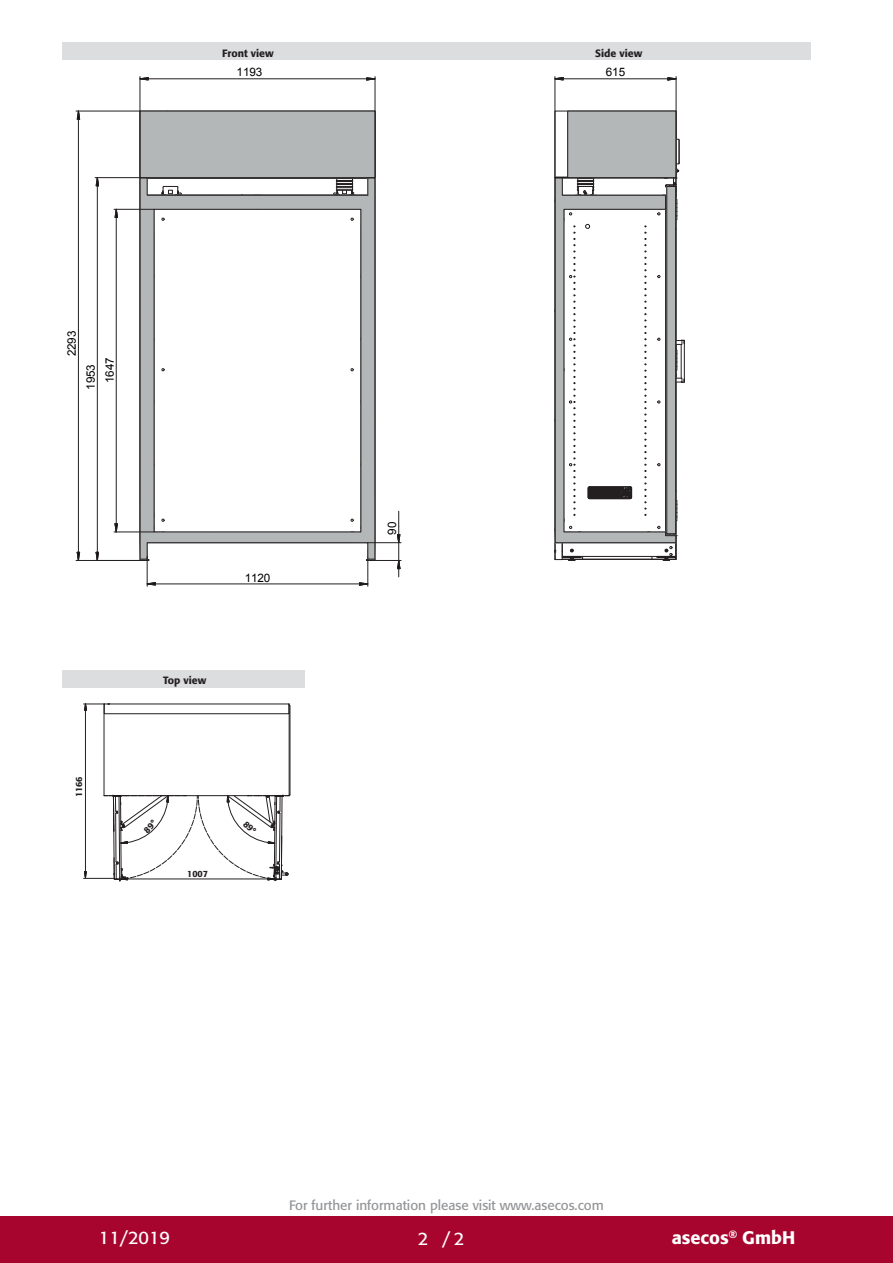
<style>
.page{position:relative;width:893px;height:1263px;background:#fff}
.page>*{position:absolute;margin:0;border:0;box-sizing:border-box;transform-origin:0 0}
.t1{font:500 18px "Formata Pro";color:#fff}
.t2{font:18px "Formata Pro";color:#fff}
.CB_AF_U4-Fachhaendle{font:13.5px "Formata Pro";color:#939598}
.t3{font:11.7px "Arial";letter-spacing:-.005em;color:#000001}
.t4{font:500 10.5px "Formata Pro";color:#231f20}
.t5{font:500 9px "Formata Pro";color:#231f20}
</style>
<div class="page">
<div style="left:0;top:1216px;width:893px;height:47px;background:#a7052d"></div>
<div style="left:63px;top:43px;width:748px;height:17px;background:#dcdddf"></div>
<svg style="left:554px;top:110px;width:131px;height:451px"></svg>
<svg style="left:139px;top:77px;width:10px;height:4px"></svg>
<svg style="left:366px;top:77px;width:9px;height:4px"></svg>
<hr style="left:148px;top:78px;width:219px;height:1px;background:#231f20">
<hr style="left:140px;top:77px;width:1px;height:101px;background:#231f20">
<hr style="left:375px;top:77px;width:1px;height:101px;background:#231f20">
<svg style="left:95px;top:178px;width:4px;height:18px"></svg>
<svg style="left:95px;top:551px;width:4px;height:9px"></svg>
<hr style="left:97px;top:186px;width:1px;height:366px;background:#231f20">
<hr style="left:95px;top:177px;width:45px;height:1px;background:#231f20">
<svg style="left:124px;top:110px;width:277px;height:477px"></svg>
<svg style="left:554px;top:77px;width:10px;height:4px"></svg>
<svg style="left:667px;top:77px;width:9px;height:4px"></svg>
<hr style="left:563px;top:78px;width:105px;height:1px;background:#231f20">
<hr style="left:555px;top:77px;width:1px;height:101px;background:#231f20">
<hr style="left:676px;top:77px;width:1px;height:101px;background:#231f20">
<svg style="left:114px;top:208px;width:4px;height:20px"></svg>
<svg style="left:114px;top:523px;width:4px;height:9px"></svg>
<hr style="left:116px;top:217px;width:1px;height:307px;background:#231f20">
<hr style="left:114px;top:209px;width:40px;height:1px;background:#231f20">
<hr style="left:114px;top:532px;width:40px;height:1px;background:#231f20">
<svg style="left:76px;top:110px;width:4px;height:20px"></svg>
<svg style="left:76px;top:551px;width:4px;height:9px"></svg>
<hr style="left:78px;top:119px;width:1px;height:433px;background:#231f20">
<hr style="left:76px;top:111px;width:64px;height:1px;background:#231f20">
<hr style="left:76px;top:560px;width:67px;height:1px;background:#231f20">
<div style="left:63px;top:670px;width:242px;height:17px;background:#dcdddf"></div>
<svg style="left:84px;top:703px;width:207px;height:179px"></svg>
<p class="t4" style="left:222px;top:46px;width:53px">Front view</p>
<p class="t4" style="left:595px;top:47px;width:49px">Side view</p>
<p class="t3" style="left:237px;top:65px;width:27px">1193</p>
<p class="t3" style="left:606px;top:65px;width:21px">615</p>
<p class="t3" style="left:64px;top:356px;width:27px;rotate:-90deg">2293</p>
<p class="t3" style="left:83px;top:390px;width:27px;rotate:-90deg">1953</p>
<p class="t3" style="left:102px;top:383px;width:27px;rotate:-90deg">1647</p>
<p class="t5" style="left:73px;top:797px;width:22px;rotate:-90deg">1166</p>
<p class="t4" style="left:163px;top:673px;width:45px">Top view</p>
<p class="t3" style="left:245px;top:570px;width:27px">1120</p>
<p class="t5" style="left:187px;top:868px;width:22px">1007</p>
<p class="t3" style="left:384px;top:535px;width:14px;rotate:-90deg">90</p>
<p class="CB_AF_U4-Fachhaendle" style="left:289px;top:1196px;width:316px">For further information please visit www.asecos.com</p>
<h1 class="t2" style="left:99px;top:1225px;width:73px">11/2019</h1>
<h1 class="t2" style="left:418px;top:1227px;width:48px">2 /2</h1>
<h1 class="t1" style="left:672px;top:1225px;width:125px">asecos<sup>®</sup> GmbH</h1>
</div>
